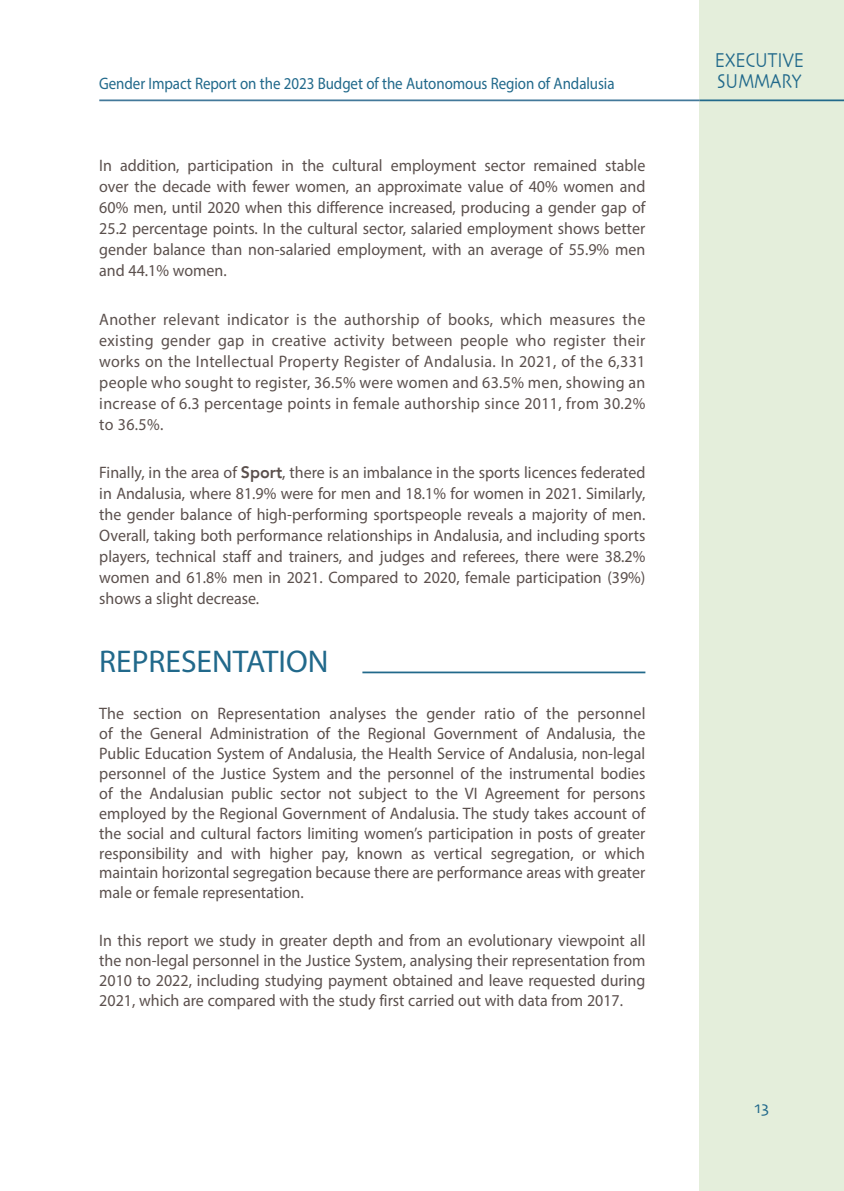
<style>
.page{position:relative;width:844px;height:1191px;background:#fff}
.page>*{position:absolute;margin:0;border:0;box-sizing:border-box;transform-origin:0 0}
.t1{font:31.5px "Myriad Pro";color:#21698b}
.t2{font:21px/21px "Skia";color:#21698b;scale:.8 1}
.t3{font:17.5px "Skia";color:#21698b}
.t4{font:16.62px/21px "Myriad Pro";color:#5b504d;text-align:justify;scale:.96 1}
.t5{font:16.62px "Myriad Pro";letter-spacing:-.005em;color:#21698b;scale:.9 1}
.s1{font-family:"Avenir";font-weight:800}
</style>
<div class="page">
<div style="left:699px;top:0;width:144px;height:1191px;background:#e4eedb"></div>
<hr style="left:699px;top:99px;width:144px;height:2px;background:#21698b">
<hr style="left:99px;top:99px;width:600px;height:2px;background:#43799a">
<hr style="left:362px;top:671px;width:283px;height:2px;background:#21698b">
<p class="t5" style="left:99px;top:73px;width:574px">Gender Impact Report on the 2023 Budget of the Autonomous Region of Andalusia</p>
<p class="t4" style="left:99px;top:155px;width:570px">In addition, participation in the cultural employment sector remained stable over the decade with fewer women, an approximate value of 40% women and 60% men, until 2020 when this difference increased, producing a gender gap of 25.2 percentage points. In the cultural sector, salaried employment shows better gender balance than non-salaried employment, with an average of 55.9% men and 44.1% women.</p>
<p class="t4" style="left:99px;top:308px;width:570px">Another relevant indicator is the authorship of books, which measures the existing gender gap in creative activity between people who register their works on the Intellectual Property Register of Andalusia. In 2021, of the 6,331 people who sought to register, 36.5% were women and 63.5% men, showing an increase of 6.3 percentage points in female authorship since 2011, from 30.2% to 36.5%.</p>
<p class="t4" style="left:99px;top:461px;width:570px">Finally, in the area of <span class="s1">Sport</span>, there is an imbalance in the sports licences federated in Andalusia, where 81.9% were for men and 18.1% for women in 2021. Similarly, the gender balance of high-performing sportspeople reveals a majority of men.<br>Overall, taking both performance relationships in Andalusia, and including sports players, technical staff and trainers, and judges and referees, there were 38.2% women and 61.8% men in 2021. Compared to 2020, female participation (39%) shows a slight decrease.</p>
<h1 class="t1" style="left:99px;top:641px;width:148px">REPRESENTATI</h1>
<h1 class="t1" style="left:286px;top:641px;width:44px">ON</h1>
<p class="t4" style="left:99px;top:703px;width:570px;line-height:19.9px">The section on Representation analyses the gender ratio of the personnel of the General Administration of the Regional Government of Andalusia, the Public Education System of Andalusia, the Health Service of Andalusia, non-legal personnel of the Justice System and the personnel of the instrumental bodies of the Andalusian public sector not subject to the VI Agreement for persons employed by the Regional Government of Andalusia. The study takes account of the social and cultural factors limiting women’s participation in posts of greater responsibility and with higher pay, known as vertical segregation, or which maintain horizontal segregation because there are performance areas with greater male or female representation.</p>
<p class="t4" style="left:99px;top:930px;width:570px;line-height:19.9px">In this report we study in greater depth and from an evolutionary viewpoint all the non-legal personnel in the Justice System, analysing their representation from 2010 to 2022, including studying payment obtained and leave requested during 2021, which are compared with the study first carried out with data from 2017.</p>
<p class="t2" style="left:714px;top:51px;width:113px">EXECUTIVE<br>SUMMARY</p>
<p class="t3" style="left:754px;top:1097px;width:16px">13</p>
</div>
